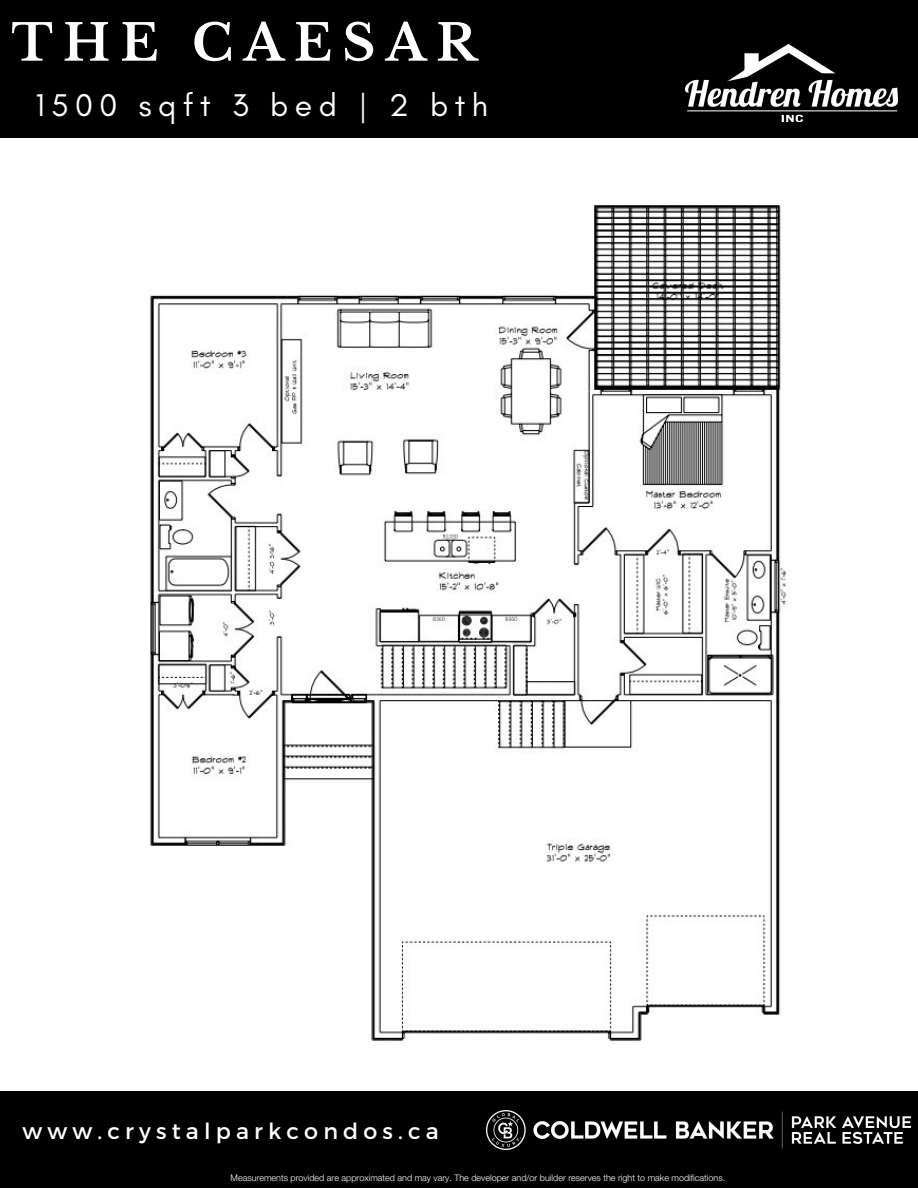
<style>
.page{position:relative;width:918px;height:1188px;background:#fff}
.page>*{position:absolute;margin:0;border:0;box-sizing:border-box;transform-origin:0 0}
.t1{font:700 50.1px "Libre Baskerville";letter-spacing:.2em;color:#fff}
.t2{font:31.95px "Glacial Indifference";letter-spacing:.2em;color:#fff}
.t3{font:22.2px "Montserrat";letter-spacing:.235em;color:#fff}
.t4{font:300 9px "Helvetica Neue LT Std";color:#fff}
</style>
<div class="page">
<div style="left:0;top:0;width:918px;height:137px;background:#000"></div>
<img style="left:685px;top:45px;width:213px;height:76px">
<div style="left:0;top:1091px;width:918px;height:97px;background:#000"></div>
<img style="left:487px;top:1111px;width:424px;height:39px">
<img style="left:150px;top:205px;width:637px;height:836px">
<h1 class="t1" style="left:11px;top:12px;width:467px">THE CAESAR</h1>
<h2 class="t2" style="left:36px;top:86px;width:454px">1500 sqft 3 bed | 2 bth</h2>
<h3 class="t3" style="left:23px;top:1116px;width:418px">www.crystalparkcondos.ca</h3>
<p class="t4" style="left:231px;top:1175px;width:496px">Measurements provided are approximated and may vary. The developer and/or builder reserves the right to make modifications.</p>
</div>
